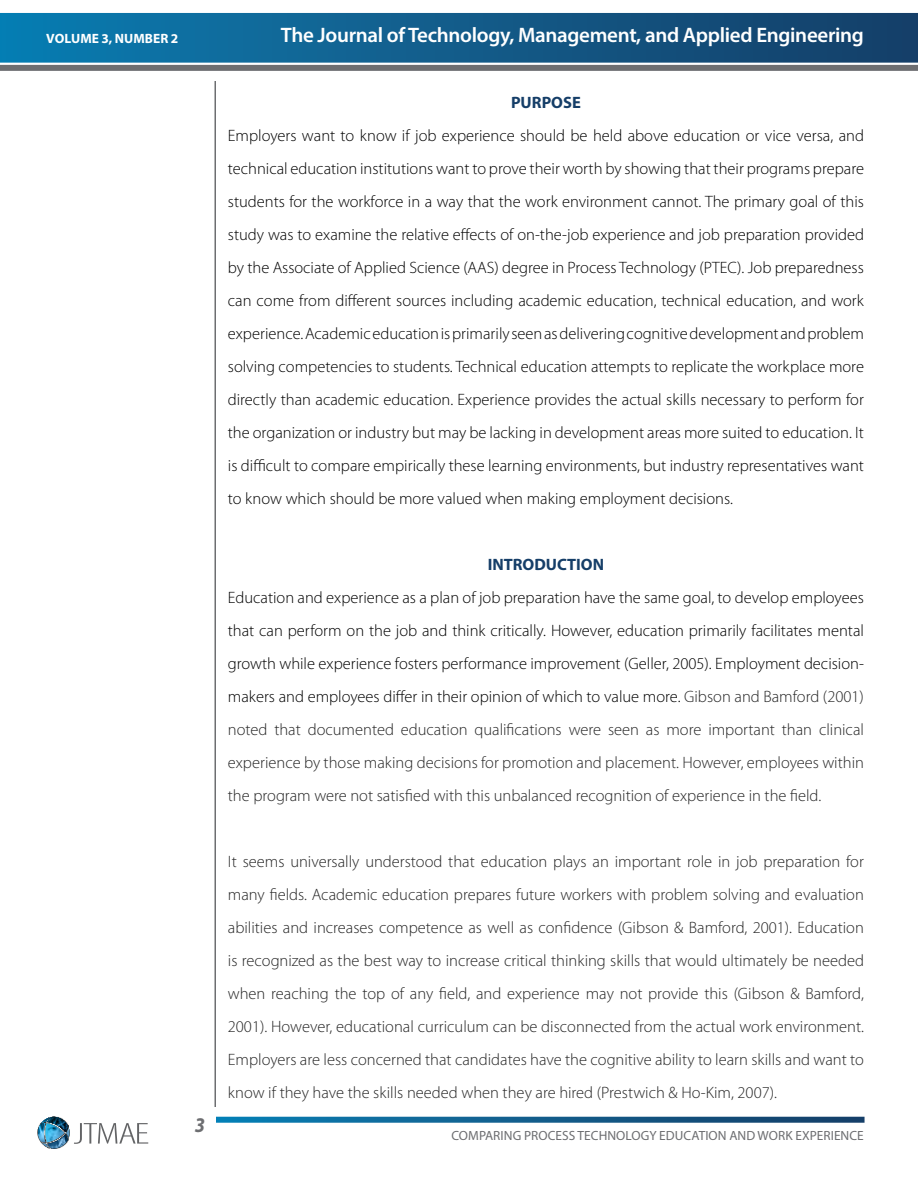
<style>
.page{position:relative;width:918px;height:1188px;background:#fff}
.page>*{position:absolute;margin:0;border:0;box-sizing:border-box;transform-origin:0 0}
.t1{font:600 21px "Myriad Pro";letter-spacing:-.015em;color:#fff}
.t2{font:italic 700 21px "Myriad Pro";color:#6d6e71;scale:.9 1}
.t3{font:300 16.5px/33px "Myriad Pro";color:#000;text-align:justify}
.t4{font:300 16.5px/33px "Myriad Pro";color:#262626;text-align:justify}
.t5{font:700 16.5px "Myriad Pro";color:#153e68}
.t6{font:700 13.5px "Myriad Pro";letter-spacing:.005em;color:#fff}
.t7{font:13.35px "Myriad Pro";letter-spacing:.005em;color:#6d6e71}
.s1{color:#262626}
</style>
<div class="page">
<div style="left:0;top:65px;width:918px;height:6px;background:#6d6e71"></div>
<svg style="left:216px;top:1117px;width:649px;height:6px;background:#1b6591"></svg>
<svg style="left:0;top:13px;width:918px;height:50px;background:#125d8c"></svg>
<hr style="left:214px;top:81px;width:2px;height:1026px;background:#6d6e71">
<svg style="left:38px;top:1117px;width:110px;height:32px"></svg>
<p class="t6" style="left:46px;top:30px;width:134px">VOLUME 3, NUMBER 2</p>
<p class="t2" style="left:195px;top:1112px;width:13px">3</p>
<p class="t1" style="left:281px;top:21px;width:585px">The Journal of Technology, Management, and Applied Engineering</p>
<p class="t5" style="left:511px;top:92px;width:71px">PURPOSE</p>
<p class="t3" style="left:228px;top:120px;width:638px">Employers want to know if job experience should be held above education or vice versa, and technical education institutions want to prove their worth by showing that their programs prepare students for the workforce in a way that the work environment cannot. The primary goal of this study was to examine the relative effects of on-the-job experience and job preparation provided by the Associate of Applied Science (AAS) degree in Process Technology (PTEC). Job preparedness can come from different sources including academic education, technical education, and work experience. Academic education is primarily seen as delivering cognitive development and problem solving competencies to students. Technical education attempts to replicate the workplace more directly than academic education. Experience provides the actual skills necessary to perform for the organization or industry but may be lacking in development areas more suited to education. It is difficult to compare empirically these learning environments, but industry representatives want to know which should be more valued when making employment decisions.</p>
<p class="t5" style="left:488px;top:554px;width:118px">INTRODUCTION</p>
<p class="t3" style="left:228px;top:582px;width:638px">Education and experience as a plan of job preparation have the same goal, to develop employees that can perform on the job and think critically. However, education primarily facilitates mental growth while experience fosters performance improvement (Geller, 2005). Employment decision&shy;makers and employees differ in their opinion of which to value more. <span class="s1">Gibson and Bamford (2001) noted that documented education qualifications were seen as more important than clinical experience by those making decisions for promotion and placement. However, employees within the program were not satisfied with this unbalanced recognition of experience in the field.</span></p>
<p class="t4" style="left:228px;top:846px;width:638px">It seems universally understood that education plays an important role in job preparation for many fields. Academic education prepares future workers with problem solving and evaluation abilities and increases competence as well as confidence (Gibson &amp; Bamford, 2001). Education is recognized as the best way to increase critical thinking skills that would ultimately be needed when reaching the top of any field, and experience may not provide this (Gibson &amp; Bamford, 2001). However, educational curriculum can be disconnected from the actual work environment.<br>Employers are less concerned that candidates have the cognitive ability to learn skills and want to know if they have the skills needed when they are hired (Prestwich &amp; Ho-Kim, 2007).</p>
<p class="t7" style="left:451px;top:1127px;width:414px">COMPARING PROCESS TECHNOLOGY EDUCATION AND WORK EXPERIENCE</p>
</div>
